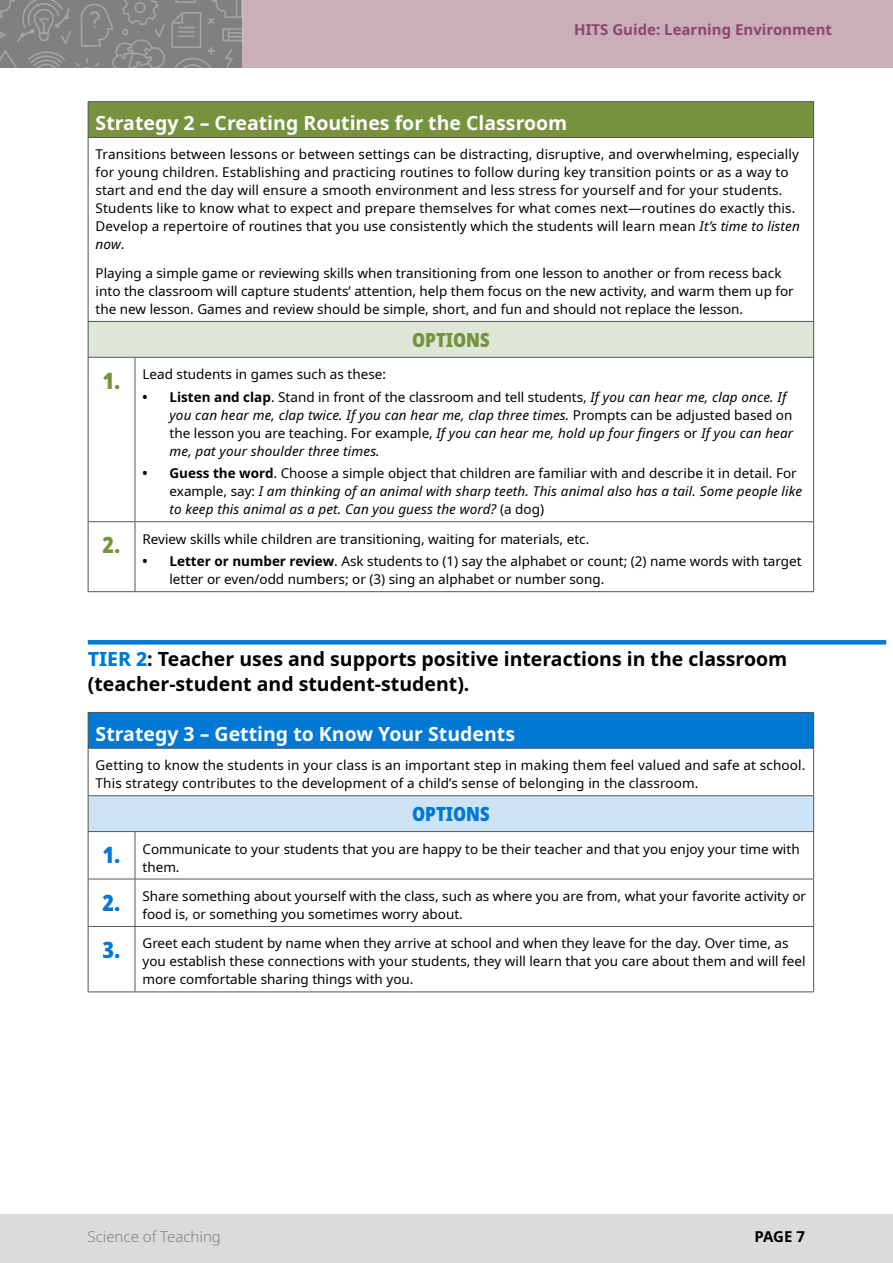
<style>
.page{position:relative;width:893px;height:1263px;background:#fff}
.page>*{position:absolute;margin:0;border:0;box-sizing:border-box;transform-origin:0 0}
.Table_Body{font:900 condensed 22.5px "Noto Sans";color:#0078d4}
.Table_Body-2{font:900 condensed 22.5px "Noto Sans";color:#76923c}
.Teier{font:700 19.5px/25.5px "Noto Sans";color:#000}
.Table_Body-3{font:700 19.5px "Noto Sans";color:#fff}
.Table_Body-4{font:900 condensed 19.5px "Noto Sans";color:#76923c}
.Table_Body-5{font:900 condensed 19.5px "Noto Sans";color:#0078d4}
.t1{font:700 15px "Noto Sans";color:#8b4768}
.t2{font:300 15px "Noto Sans";color:#7f8081}
.t3{font:700 15px "Noto Sans";color:#000}
.Table_Body-6{font:13.5px/18px "Noto Sans";color:#000}
.t4{font:italic 13.5px/18px "Noto Sans";letter-spacing:.01em;color:#000}
.s1{font-style:italic}
.s2{font-weight:700;font-style:normal}
.s3{font-style:normal}
.s4{font-weight:700}
.s5{font-weight:800;color:#0078d4}
</style>
<div class="page">
<div style="left:0;top:0;width:893px;height:67px;background:#caaeb9"></div>
<svg style="left:0;top:0;width:242px;height:67px"></svg>
<div style="left:0;top:1214px;width:893px;height:49px;background:#dcdbdc"></div>
<svg style="left:88px;top:640px;width:798px;height:4px;fill:#0078d4"></svg>
<div style="left:88px;top:102px;width:726px;height:35px;background:#76923c"></div>
<svg style="left:89px;top:320px;width:724px;height:271px"></svg>
<div style="left:88px;top:321px;width:726px;height:36px;background:#dde6d7"></div>
<hr style="left:88px;top:101px;width:47px;height:1px;background:#52555b">
<hr style="left:88px;top:102px;width:1px;height:35px;background:#52555b">
<hr style="left:135px;top:101px;width:679px;height:1px;background:#52555b">
<hr style="left:813px;top:102px;width:1px;height:35px;background:#52555b">
<hr style="left:88px;top:137px;width:47px;height:1px;background:#52555b">
<hr style="left:88px;top:138px;width:1px;height:183px;background:#52555b">
<hr style="left:135px;top:137px;width:679px;height:1px;background:#52555b">
<hr style="left:813px;top:138px;width:1px;height:183px;background:#52555b">
<hr style="left:88px;top:321px;width:47px;height:1px;background:#52555b">
<hr style="left:88px;top:322px;width:1px;height:35px;background:#52555b">
<hr style="left:135px;top:321px;width:679px;height:1px;background:#52555b">
<hr style="left:813px;top:322px;width:1px;height:35px;background:#52555b">
<hr style="left:88px;top:357px;width:47px;height:1px;background:#52555b">
<hr style="left:88px;top:358px;width:1px;height:163px;background:#52555b">
<hr style="left:135px;top:357px;width:679px;height:1px;background:#52555b">
<hr style="left:135px;top:358px;width:1px;height:163px;background:#52555b">
<hr style="left:813px;top:358px;width:1px;height:163px;background:#52555b">
<hr style="left:88px;top:521px;width:47px;height:1px;background:#52555b">
<hr style="left:88px;top:522px;width:1px;height:69px;background:#52555b">
<hr style="left:135px;top:521px;width:679px;height:1px;background:#52555b">
<hr style="left:135px;top:522px;width:1px;height:69px;background:#52555b">
<hr style="left:813px;top:522px;width:1px;height:69px;background:#52555b">
<hr style="left:88px;top:591px;width:47px;height:1px;background:#52555b">
<hr style="left:135px;top:591px;width:679px;height:1px;background:#52555b">
<div style="left:88px;top:712px;width:726px;height:36px;background:#0078d4"></div>
<svg style="left:89px;top:832px;width:724px;height:159px"></svg>
<div style="left:88px;top:796px;width:726px;height:35px;background:#cce4f6"></div>
<hr style="left:88px;top:712px;width:47px;height:1px;background:#52555b">
<hr style="left:88px;top:713px;width:1px;height:35px;background:#52555b">
<hr style="left:135px;top:712px;width:679px;height:1px;background:#52555b">
<hr style="left:813px;top:713px;width:1px;height:35px;background:#52555b">
<hr style="left:88px;top:748px;width:47px;height:1px;background:#52555b">
<hr style="left:88px;top:749px;width:1px;height:46px;background:#52555b">
<hr style="left:135px;top:748px;width:679px;height:1px;background:#52555b">
<hr style="left:813px;top:749px;width:1px;height:46px;background:#52555b">
<hr style="left:88px;top:795px;width:47px;height:1px;background:#52555b">
<hr style="left:88px;top:796px;width:1px;height:35px;background:#52555b">
<hr style="left:135px;top:795px;width:679px;height:1px;background:#52555b">
<hr style="left:813px;top:796px;width:1px;height:35px;background:#52555b">
<hr style="left:88px;top:831px;width:47px;height:1px;background:#52555b">
<hr style="left:88px;top:832px;width:1px;height:47px;background:#52555b">
<hr style="left:135px;top:831px;width:679px;height:1px;background:#52555b">
<hr style="left:135px;top:832px;width:1px;height:47px;background:#52555b">
<hr style="left:813px;top:832px;width:1px;height:47px;background:#52555b">
<hr style="left:88px;top:879px;width:47px;height:1px;background:#52555b">
<hr style="left:88px;top:879px;width:1px;height:47px;background:#52555b">
<hr style="left:135px;top:879px;width:679px;height:1px;background:#52555b">
<hr style="left:135px;top:879px;width:1px;height:47px;background:#52555b">
<hr style="left:813px;top:879px;width:1px;height:47px;background:#52555b">
<hr style="left:88px;top:926px;width:47px;height:1px;background:#52555b">
<hr style="left:88px;top:927px;width:1px;height:64px;background:#52555b">
<hr style="left:135px;top:926px;width:679px;height:1px;background:#52555b">
<hr style="left:135px;top:927px;width:1px;height:64px;background:#52555b">
<hr style="left:813px;top:927px;width:1px;height:64px;background:#52555b">
<hr style="left:88px;top:991px;width:47px;height:1px;background:#52555b">
<hr style="left:135px;top:991px;width:679px;height:1px;background:#52555b">
<p class="t1" style="left:574px;top:19px;width:259px">HITS Guide: Learning Environment</p>
<p class="Table_Body-3" style="left:96px;top:109px;width:473px">Strategy 2 – Creating Routines for the Classroom</p>
<p class="Table_Body-6" style="left:96px;top:146px;width:706px">Transitions between lessons or between settings can be distracting, disruptive, and overwhelming, especially for young children. Establishing and practicing routines to follow during key transition points or as a way to start and end the day will ensure a smooth environment and less stress for yourself and for your students.<br>Students like to know what to expect and prepare themselves for what comes next—routines do exactly this.<br>Develop a repertoire of routines that you use consistently which the students will learn mean <span class="s1">It’s time to listen now</span>.</p>
<p class="Table_Body-6" style="left:96px;top:264px;width:700px">Playing a simple game or reviewing skills when transitioning from one lesson to another or from recess back into the classroom will capture students’ attention, help them focus on the new activity, and warm them up for the new lesson. Games and review should be simple, short, and fun and should not replace the lesson.</p>
<p class="Table_Body-4" style="left:412px;top:325px;width:79px">OPTIONS</p>
<p class="Table_Body-2" style="left:103px;top:364px;width:20px">1.</p>
<p class="Table_Body-6" style="left:142px;top:366px;width:245px">Lead students in games such as these:</p>
<p class="t4" style="left:170px;top:388px;width:625px;text-indent:-27px"><span class="s2">• Listen and clap</span><span class="s3">. Stand in front of the classroom and tell students,</span> If you can hear me, clap once. If you can hear me, clap twice. If you can hear me, clap three times. <span class="s3">Prompts can be adjusted based on the lesson you are teaching. For example,</span> If you can hear me, hold up four fingers <span class="s3">or</span> If you can hear me, pat your shoulder three times.</p>
<p class="t4" style="left:170px;top:464px;width:634px;text-indent:-27px"><span class="s2">• Guess the word</span><span class="s3">. Choose a simple object that children are familiar with and describe it in detail. For example, say:</span> I am thinking of an animal with sharp teeth. This animal also has a tail. Some people like to keep this animal as a pet. Can you guess the word? <span class="s3">(a dog)</span></p>
<p class="Table_Body-2" style="left:103px;top:528px;width:20px">2.</p>
<p class="Table_Body-6" style="left:142px;top:530px;width:448px">Review skills while children are transitioning, waiting for materials, etc.</p>
<p class="Table_Body-6" style="left:170px;top:553px;width:634px;text-indent:-27px"><span class="s4">• Letter or number review</span>. Ask students to (1) say the alphabet or count; (2) name words with target letter or even/odd numbers; or (3) sing an alphabet or number song.</p>
<p class="Teier" style="left:88px;top:646px;width:701px"><span class="s5">TIER 2</span>: Teacher uses and supports positive interactions in the classroom (teacher-student and student-student).</p>
<p class="Table_Body-3" style="left:96px;top:720px;width:421px">Strategy 3 – Getting to Know Your Students</p>
<p class="Table_Body-6" style="left:96px;top:757px;width:711px">Getting to know the students in your class is an important step in making them feel valued and safe at school.<br>This strategy contributes to the development of a child’s sense of belonging in the classroom.</p>
<p class="Table_Body-5" style="left:412px;top:799px;width:79px">OPTIONS</p>
<p class="Table_Body" style="left:103px;top:838px;width:20px">1.</p>
<p class="Table_Body-6" style="left:142px;top:840px;width:659px">Communicate to your students that you are happy to be their teacher and that you enjoy your time with them.</p>
<p class="Table_Body" style="left:103px;top:885px;width:20px">2.</p>
<p class="Table_Body-6" style="left:142px;top:887px;width:665px">Share something about yourself with the class, such as where you are from, what your favorite activity or food is, or something you sometimes worry about.</p>
<p class="Table_Body" style="left:103px;top:933px;width:20px">3.</p>
<p class="Table_Body-6" style="left:142px;top:935px;width:664px">Greet each student by name when they arrive at school and when they leave for the day. Over time, as you establish these connections with your students, they will learn that you care about them and will feel more comfortable sharing things with you.</p>
<p class="t2" style="left:88px;top:1226px;width:135px">Science of Teaching</p>
<p class="t3" style="left:754px;top:1226px;width:52px">PAGE 7</p>
</div>
